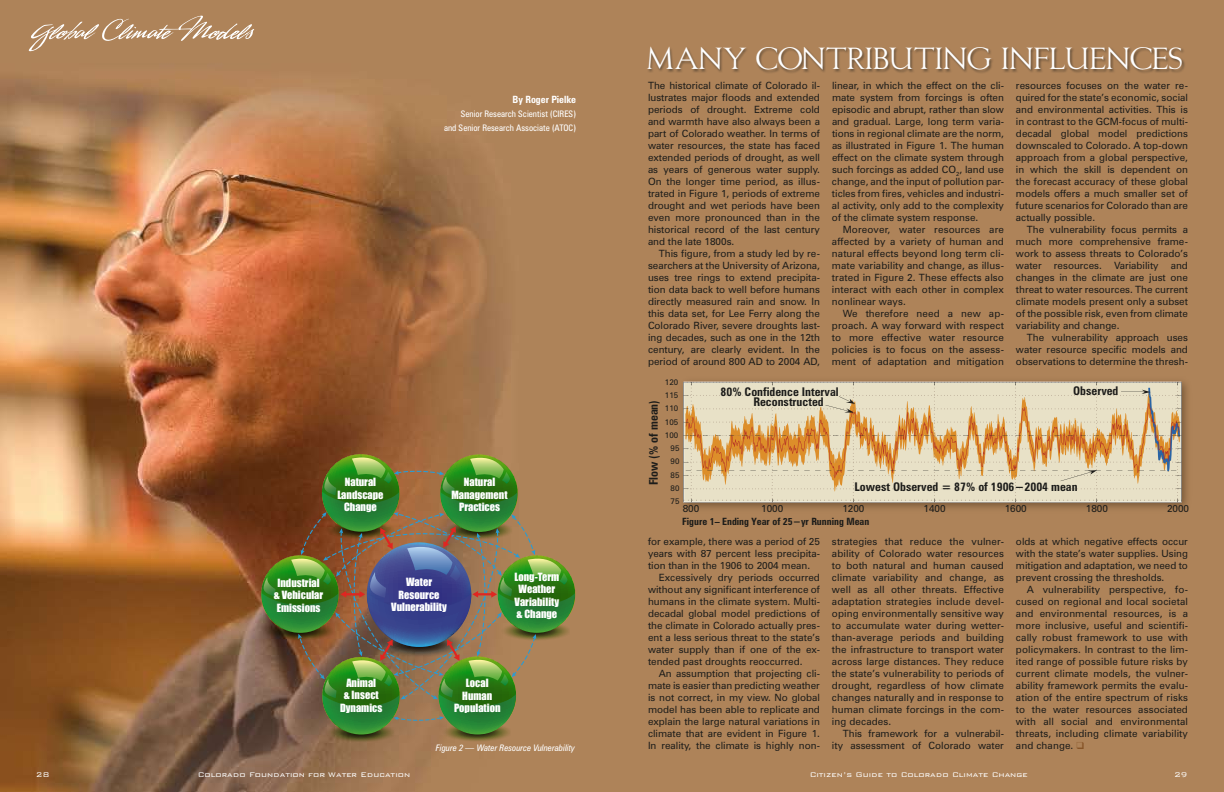
<style>
.page{position:relative;width:1224px;height:792px;background:#fff}
.page>*{position:absolute;margin:0;border:0;box-sizing:border-box;transform-origin:0 0}
.t1{font:37px "LHF Classic Roman";color:#fff}
.t2{font:700 condensed 12px/10.9px "Zurich BT";color:#1c1c1a}
.t3{font:10.4px/12.5px "Impact";color:#fff;text-align:center}
.t4{font:10px/12px "Zurich BT";color:#1c1c1a;text-align:justify}
.t5{font:700 condensed 10px "Zurich BT";color:#1c1c1a}
.t6{font:700 condensed 10px "Zurich BT";color:#fff}
.t7{font:300 9px "Bank Gothic";color:#fff}
.t8{font:condensed 9px/14px "Zurich BT";color:#fff;text-align:right}
.t9{font:italic condensed 9px "Zurich BT";color:#fff}
.t10{font:8px "Zurich BT";color:#1c1c1a}
.s1{color:#865427}
</style>
<div class="page">
<img style="left:0;top:0;width:1224px;height:792px">
<img style="left:261px;top:454px;width:314px;height:326px">
<img style="left:675px;top:376px;width:520px;height:140px">
<svg style="left:684px;top:382px;width:498px;height:120px;background:#e1cba6"></svg>
<svg style="left:28px;top:16px;width:226px;height:35px;background:#b8936e"></svg>
<div style="left:646px;top:47px;width:578px;height:60px;background:#1c1c1a;opacity:.5"></div>
<p class="t6" style="left:513px;top:94px;width:65px">By Roger Pielke</p>
<p class="t8" style="left:444px;top:107px;width:133px">Senior Research Scientist (CIRES)<br>and Senior Research Associate (ATOC)</p>
<p class="t3" style="left:337px;top:476px;width:48px">Natural<br>Landscape<br>Change</p>
<p class="t3" style="left:451px;top:476px;width:58px">Natural<br>Management<br>Practices</p>
<p class="t3" style="left:274px;top:576px;width:51px">Industrial &amp; Vehicular<br>Emissions</p>
<p class="t3" style="left:391px;top:576px;width:57px">Water<br>Resource<br>Vulnerability</p>
<p class="t3" style="left:515px;top:570px;width:46px">Long-Term<br>Weather<br>Variability &amp; Change</p>
<p class="t3" style="left:340px;top:676px;width:44px">Animal<br>&amp; Insect<br>Dynamics</p>
<p class="t3" style="left:454px;top:677px;width:48px">Local<br>Human<br>Population</p>
<p class="t9" style="left:436px;top:743px;width:141px">Figure 2 — Water Resource Vulnerability</p>
<h1 class="t1" style="left:647px;top:41px;width:537px">MANY CONTRIBUTING INFLUENCES</h1>
<p class="t4" style="left:648px;top:79px;width:174px">The historical climate of Colorado il&shy;lustrates major floods and extended periods of drought. Extreme cold and warmth have also always been a part of Colorado weather. In terms of water resources, the state has faced extended periods of drought, as well as years of generous water supply.<br>On the longer time period, as illus&shy;trated in Figure 1, periods of extreme drought and wet periods have been even more pronounced than in the historical record of the last century and the late 1800s.</p>
<p class="t4" style="left:648px;top:247px;width:174px;text-indent:11px">This figure, from a study led by re&shy;searchers at the University of Arizona, uses tree rings to extend precipita&shy;tion data back to well before humans directly measured rain and snow. In this data set, for Lee Ferry along the Colorado River, severe droughts last&shy;ing decades, such as one in the 12th century, are clearly evident. In the period of around 800 AD to 2004 AD,</p>
<p class="t4" style="left:832px;top:79px;width:174px">linear, in which the effect on the cli&shy;mate system from forcings is often episodic and abrupt, rather than slow and gradual. Large, long term varia&shy;tions in regional climate are the norm, as illustrated in Figure 1. The human effect on the climate system through such forcings as added CO<sub>2</sub>, land use change, and the input of pollution par&shy;ticles from fires, vehicles and industri&shy;al activity, only add to the complexity of the climate system response.</p>
<p class="t4" style="left:832px;top:223px;width:174px;text-indent:11px">Moreover, water resources are affected by a variety of human and natural effects beyond long term cli&shy;mate variability and change, as illus&shy;trated in Figure 2. These effects also interact with each other in complex nonlinear ways.</p>
<p class="t4" style="left:832px;top:307px;width:174px;text-indent:11px">We therefore need a new ap&shy;proach. A way forward with respect to more effective water resource policies is to focus on the assess&shy;ment of adaptation and mitigation</p>
<p class="t4" style="left:1016px;top:79px;width:174px">resources focuses on the water re&shy;quired for the state’s economic, social and environmental activities. This is in contrast to the GCM-focus of multi&shy;decadal global model predictions downscaled to Colorado. A top-down approach from a global perspective, in which the skill is dependent on the forecast accuracy of these global models offers a much smaller set of future scenarios for Colorado than are actually possible.</p>
<p class="t4" style="left:1016px;top:223px;width:174px;text-indent:11px">The vulnerability focus permits a much more comprehensive frame&shy;work to assess threats to Colorado’s water resources. Variability and changes in the climate are just one threat to water resources. The current climate models present only a subset of the possible risk, even from climate variability and change.</p>
<p class="t4" style="left:1016px;top:331px;width:174px;text-indent:11px">The vulnerability approach uses water resource specific models and observations to determine the thresh-</p>
<p class="t10" style="left:665px;top:377px;width:15px">120</p>
<p class="t10" style="left:665px;top:391px;width:15px">115</p>
<p class="t2" style="left:648px;top:485px;width:87px;rotate:-90deg">Flow (% of mean)</p>
<p class="t10" style="left:665px;top:404px;width:15px">110</p>
<p class="t10" style="left:665px;top:417px;width:15px">105</p>
<p class="t10" style="left:665px;top:430px;width:15px">100</p>
<p class="t10" style="left:671px;top:443px;width:10px">95</p>
<p class="t10" style="left:671px;top:457px;width:10px">90</p>
<p class="t10" style="left:671px;top:470px;width:10px">85</p>
<p class="t10" style="left:671px;top:483px;width:10px">80</p>
<p class="t2" style="left:753px;top:386px;width:87px;text-indent:-33px">80% Confidence Interval<br>Reconstructed</p>
<p class="t2" style="left:1073px;top:385px;width:47px">Observed</p>
<p class="t2" style="left:855px;top:481px;width:225px">Lowest Observed = 87% of 1906−2004 mean</p>
<p class="t10" style="left:671px;top:496px;width:10px">75</p>
<p class="t4" style="left:683px;top:503px;width:18px">800</p>
<p class="t4" style="left:761px;top:503px;width:24px">1000</p>
<p class="t4" style="left:842px;top:503px;width:24px">1200</p>
<p class="t4" style="left:924px;top:503px;width:24px">1400</p>
<p class="t4" style="left:1005px;top:503px;width:24px">1600</p>
<p class="t4" style="left:1086px;top:503px;width:24px">1800</p>
<p class="t4" style="left:1167px;top:503px;width:24px">2000</p>
<p class="t5" style="left:682px;top:516px;width:189px">Figure 1– Ending Year of 25−yr Running Mean</p>
<p class="t4" style="left:648px;top:535px;width:173px">for example, there was a period of 25</p>
<p class="t4" style="left:648px;top:547px;width:173px">years with 87 percent less precipita-</p>
<p class="t4" style="left:648px;top:559px;width:164px">tion than in the 1906 to 2004 mean.</p>
<p class="t4" style="left:659px;top:571px;width:163px">Excessively dry periods occurred</p>
<p class="t4" style="left:648px;top:583px;width:173px">without any significant interference of</p>
<p class="t4" style="left:648px;top:595px;width:174px">humans in the climate system. Multi-</p>
<p class="t4" style="left:648px;top:607px;width:174px">decadal global model predictions of</p>
<p class="t4" style="left:648px;top:619px;width:173px">the climate in Colorado actually pres-</p>
<p class="t4" style="left:648px;top:631px;width:174px">ent a less serious threat to the state’s</p>
<p class="t4" style="left:648px;top:643px;width:173px">water supply than if one of the ex-</p>
<p class="t4" style="left:648px;top:655px;width:156px">tended past droughts reoccurred.</p>
<p class="t4" style="left:659px;top:667px;width:163px">An assumption that projecting cli-</p>
<p class="t4" style="left:648px;top:679px;width:174px">mate is easier than predicting weather</p>
<p class="t4" style="left:648px;top:691px;width:173px">is not correct, in my view. No global</p>
<p class="t4" style="left:648px;top:703px;width:173px">model has been able to replicate and</p>
<p class="t4" style="left:648px;top:715px;width:173px">explain the large natural variations in</p>
<p class="t4" style="left:648px;top:727px;width:173px">climate that are evident in Figure 1.</p>
<p class="t4" style="left:648px;top:739px;width:174px">In reality, the climate is highly non-</p>
<p class="t4" style="left:832px;top:535px;width:174px">strategies that reduce the vulner&shy;ability of Colorado water resources to both natural and human caused climate variability and change, as well as all other threats. Effective adaptation strategies include devel&shy;oping environmentally sensitive way to accumulate water during wetter&shy;than-average periods and building the infrastructure to transport water across large distances. They reduce the state’s vulnerability to periods of drought, regardless of how climate changes naturally and in response to human climate forcings in the com&shy;ing decades.</p>
<p class="t4" style="left:832px;top:727px;width:173px;text-align:right">This framework for a vulnerabil&shy;ity assessment of Colorado water</p>
<p class="t4" style="left:1016px;top:535px;width:174px">olds at which negative effects occur with the state’s water supplies. Using mitigation and adaptation, we need to prevent crossing the thresholds.</p>
<p class="t4" style="left:1016px;top:583px;width:174px;text-indent:11px">A vulnerability perspective, fo&shy;cused on regional and local societal and environmental resources, is a more inclusive, useful and scientifi&shy;cally robust framework to use with policymakers. In contrast to the lim&shy;ited range of possible future risks by current climate models, the vulner&shy;ability framework permits the evalu&shy;ation of the entire spectrum of risks to the water resources associated with all social and environmental threats, including climate variability and change. <span class="s1">❑</span></p>
<p class="t7" style="left:36px;top:768px;width:15px">28</p>
<p class="t7" style="left:198px;top:768px;width:214px">Colorado Foundation for Water Education</p>
<p class="t7" style="left:810px;top:768px;width:219px">Citizen’s Guide to Colorado Climate Change</p>
<p class="t7" style="left:1174px;top:768px;width:15px">29</p>
</div>
